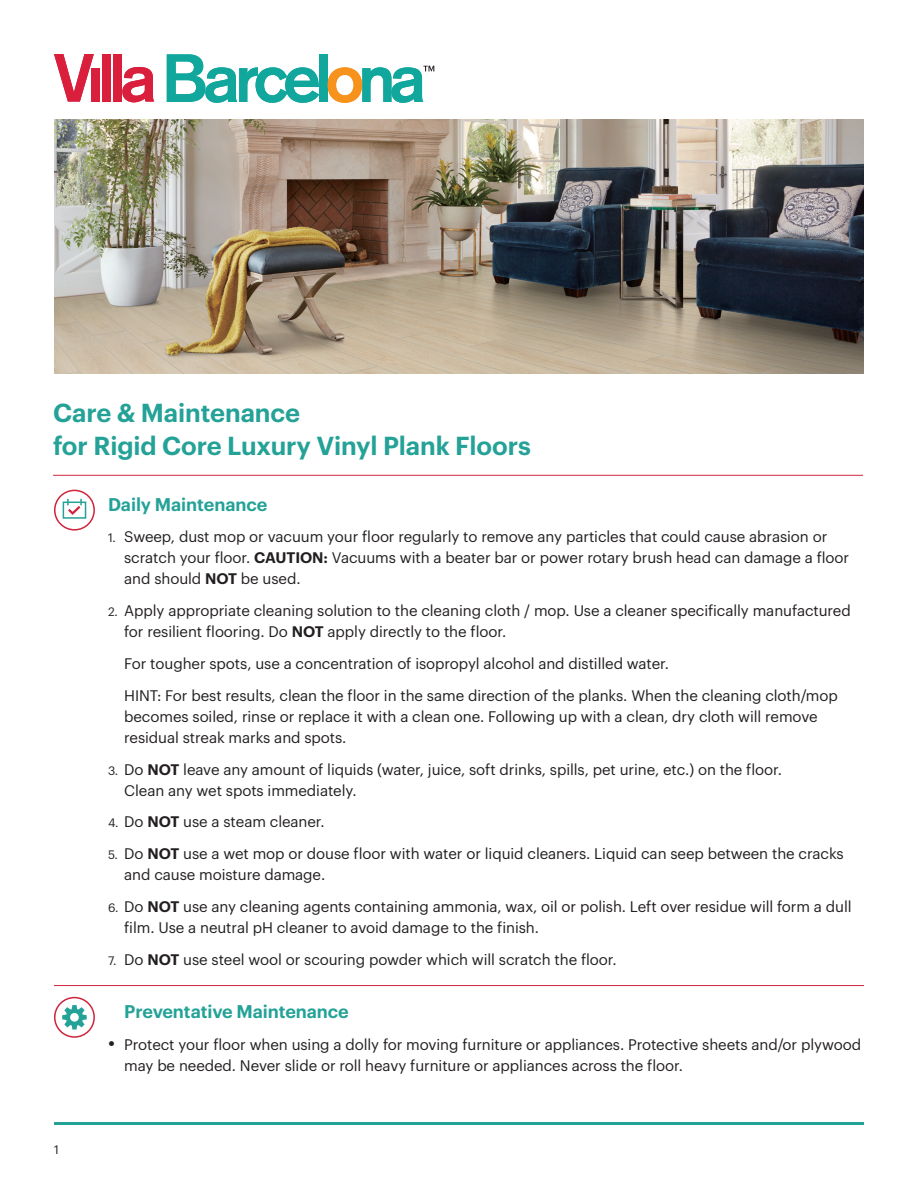
<style>
.page{position:relative;width:918px;height:1188px;background:#fff}
.page>*{position:absolute;margin:0;border:0;box-sizing:border-box;transform-origin:0 0}
.t1{font:600 25.5px/33px "Graphik";letter-spacing:-.005em;color:#24a297}
.t2{font:600 18px "Graphik";letter-spacing:-.005em;color:#24a297}
.t3{font:15px/21px "Graphik";letter-spacing:-.005em;color:#231f20}
.t4{font:12px "Graphik";color:#231f20}
.s1{font-size:12px}
.s2{font-weight:600}
.s3{font-size:21px}
</style>
<div class="page">
<img style="left:54px;top:120px;width:810px;height:254px">
<hr style="left:54px;top:1122px;width:810px;height:3px;background:#24a297">
<hr style="left:53px;top:475px;width:810px;height:1px;background:#cf253d">
<hr style="left:54px;top:985px;width:810px;height:1px;background:#cf253d">
<div style="left:54px;top:997px;width:41px;height:41px;border:2px solid #cf253d;border-radius:50%"></div>
<svg style="left:62px;top:1005px;width:25px;height:25px"></svg>
<div style="left:70px;top:1013px;width:9px;height:9px;background:#fff;border-radius:50%"></div>
<div style="left:54px;top:490px;width:41px;height:41px;border:2px solid #cf253d;border-radius:50%"></div>
<div style="left:63px;top:502px;width:23px;height:17px;border:2px solid #24a297"></div>
<svg style="left:66px;top:499px;width:17px;height:18px"></svg>
<svg style="left:167px;top:54px;width:152px;height:49px"></svg>
<div style="left:319px;top:54px;width:8px;height:48px;background:#12a79d"></div>
<svg style="left:54px;top:54px;width:40px;height:48px"></svg>
<div style="left:92px;top:68px;width:8px;height:34px;background:#da1f3d"></div>
<div style="left:103px;top:54px;width:8px;height:48px;background:#da1f3d"></div>
<div style="left:114px;top:54px;width:8px;height:48px;background:#da1f3d"></div>
<svg style="left:122px;top:67px;width:32px;height:35px"></svg>
<svg style="left:328px;top:66px;width:106px;height:37px"></svg>
<p class="t1" style="left:53px;top:394px;width:479px">Care &amp; Maintenance<br>for Rigid Core Luxury Vinyl Plank Floors</p>
<p class="t4" style="left:54px;top:1140px;width:6px">1</p>
<p class="t2" style="left:108px;top:490px;width:161px">Daily Maintenance</p>
<p class="t3" style="left:124px;top:525px;width:727px;text-indent:-16px"><span class="s1">1.</span> Sweep, dust mop or vacuum your floor regularly to remove any particles that could cause abrasion or scratch your floor. <span class="s2">CAUTION:</span> Vacuums with a beater bar or power rotary brush head can damage a floor and should <span class="s2">NOT</span> be used.</p>
<p class="t3" style="left:124px;top:599px;width:728px;text-indent:-16px"><span class="s1">2.</span> Apply appropriate cleaning solution to the cleaning cloth / mop. Use a cleaner specifically manufactured for resilient flooring. Do <span class="s2">NOT</span> apply directly to the floor.</p>
<p class="t3" style="left:124px;top:652px;width:547px">For tougher spots, use a concentration of isopropyl alcohol and distilled water.</p>
<p class="t3" style="left:124px;top:684px;width:715px">HINT: For best results, clean the floor in the same direction of the planks. When the cleaning cloth/mop becomes soiled, rinse or replace it with a clean one. Following up with a clean, dry cloth will remove residual streak marks and spots.</p>
<p class="t3" style="left:124px;top:757px;width:659px;text-indent:-16px"><span class="s1">3.</span> Do <span class="s2">NOT</span> leave any amount of liquids (water, juice, soft drinks, spills, pet urine, etc.) on the floor.<br>Clean any wet spots immediately.</p>
<p class="t3" style="left:108px;top:810px;width:218px"><span class="s1">4.</span> Do <span class="s2">NOT</span> use a steam cleaner.</p>
<p class="t3" style="left:124px;top:842px;width:721px;text-indent:-16px"><span class="s1">5.</span> Do <span class="s2">NOT</span> use a wet mop or douse floor with water or liquid cleaners. Liquid can seep between the cracks and cause moisture damage.</p>
<p class="t3" style="left:124px;top:895px;width:729px;text-indent:-16px"><span class="s1">6.</span> Do <span class="s2">NOT</span> use any cleaning agents containing ammonia, wax, oil or polish. Left over residue will form a dull film. Use a neutral pH cleaner to avoid damage to the finish.</p>
<p class="t3" style="left:108px;top:948px;width:510px"><span class="s1">7.</span> Do <span class="s2">NOT</span> use steel wool or scouring powder which will scratch the floor.</p>
<p class="t2" style="left:124px;top:998px;width:226px">Preventative Maintenance</p>
<p class="t3" style="left:124px;top:1033px;width:739px;text-indent:-16px"><span class="s3">•</span> Protect your floor when using a dolly for moving furniture or appliances. Protective sheets and/or plywood may be needed. Never slide or roll heavy furniture or appliances across the floor.</p>
</div>
